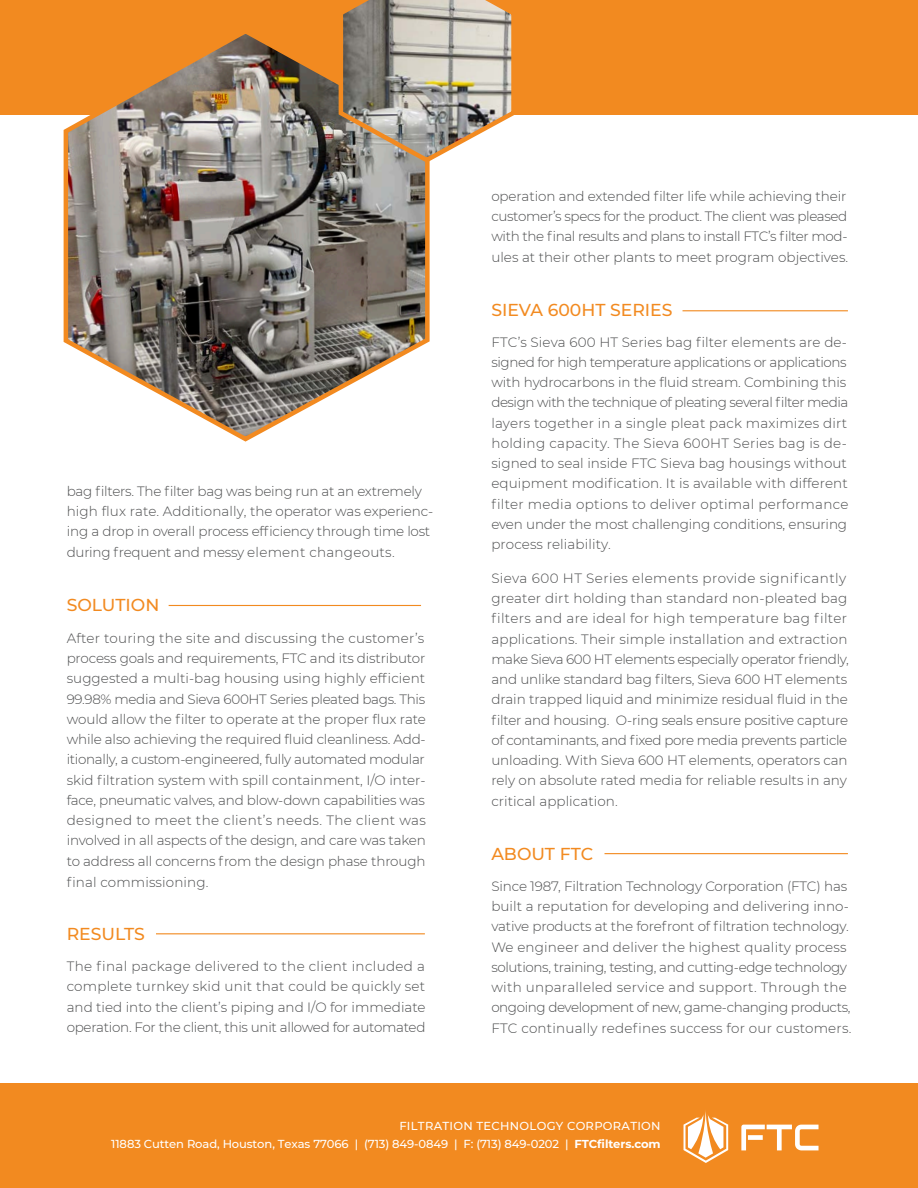
<style>
.page{position:relative;width:918px;height:1188px;background:#fff}
.page>*{position:absolute;margin:0;border:0;box-sizing:border-box;transform-origin:0 0}
.t1{font:500 17.25px "Montserrat";color:#f28a20}
.t2{font:300 13.5px/20.2px "Montserrat";letter-spacing:-.01em;color:#4b4c4d}
.t3{font:300 13.5px/20.2px "Montserrat";letter-spacing:-.03em;color:#4b4c4d}
.t4{font:300 13.5px "Montserrat";letter-spacing:.025em;color:#4b4c4d}
.t5{font:500 11.55px/17.7px "Montserrat";letter-spacing:-.01em;color:#fff;text-align:right}
.s1{font-weight:700}
</style>
<div class="page">
<div style="left:0;top:1083px;width:918px;height:105px;background:#f28a20"></div>
<svg style="left:741px;top:1125px;width:78px;height:25px"></svg>
<svg style="left:684px;top:1111px;width:44px;height:52px"></svg>
<hr style="left:169px;top:605px;width:252px;height:1px;background:#f28a20">
<hr style="left:156px;top:933px;width:269px;height:1px;background:#f28a20">
<div style="left:0;top:0;width:918px;height:115px;background:#f28a20"></div>
<svg style="left:63px;top:34px;width:367px;height:408px"></svg>
<svg style="left:336px;top:0;width:178px;height:165px;background:#b1a799"></svg>
<hr style="left:683px;top:310px;width:165px;height:1px;background:#f28a20">
<hr style="left:605px;top:853px;width:243px;height:1px;background:#f28a20">
<p class="t2" style="left:67px;top:481px;width:368px">bag filters. The filter bag was being run at an extremely high flux rate. Additionally, the operator was experienc&shy;ing a drop in overall process efficiency through time lost during frequent and messy element changeouts.</p>
<p class="t1" style="left:67px;top:592px;width:94px">SOLUTION</p>
<p class="t2" style="left:67px;top:627px;width:361px">After touring the site and discussing the customer’s process goals and requirements, FTC and its distributor suggested a multi-bag housing using highly efficient 99.98% media and Sieva 600HT Series pleated bags. This would allow the filter to operate at the proper flux rate while also achieving the required fluid cleanliness. Add-</p>
<p class="t2" style="left:67px;top:749px;width:361px;text-align:justify">itionally, a custom-engineered, fully automated modular skid filtration system with spill containment, I/O inter&shy;face, pneumatic valves, and blow-down capabilities was designed to meet the client’s needs. The client was involved in all aspects of the design, and care was taken</p>
<p class="t2" style="left:67px;top:850px;width:360px;line-height:21px">to address all concerns from the design phase through final commissioning.</p>
<p class="t1" style="left:67px;top:922px;width:80px">RESULTS</p>
<p class="t4" style="left:67px;top:957px;width:360px">The final package delivered to the client included a</p>
<p class="t2" style="left:67px;top:976px;width:360px;text-align:justify">complete turnkey skid unit that could be quickly set and tied into the client’s piping and I/O for immediate operation. For the client, this unit allowed for automated</p>
<p class="t2" style="left:491px;top:185px;width:357px">operation and extended filter life while achieving their</p>
<p class="t3" style="left:491px;top:205px;width:358px">customer’s specs for the product. The client was pleased with the final results and plans to install FTC’s filter mod-</p>
<p class="t2" style="left:491px;top:247px;width:358px">ules at their other plants to meet program objectives.</p>
<p class="t1" style="left:491px;top:298px;width:183px">SIEVA 600HT SERIES</p>
<p class="t2" style="left:491px;top:331px;width:359px">FTC’s Sieva 600 HT Series bag filter elements are de&shy;signed for high temperature applications or applications with hydrocarbons in the fluid stream. Combining this design with the technique of pleating several filter media layers together in a single pleat pack maximizes dirt</p>
<p class="t2" style="left:491px;top:433px;width:359px;text-align:justify">holding capacity. The Sieva 600HT Series bag is de&shy;signed to seal inside FTC Sieva bag housings without equipment modification. It is available with different filter media options to deliver optimal performance even under the most challenging conditions, ensuring process reliability.</p>
<p class="t2" style="left:491px;top:568px;width:359px">Sieva 600 HT Series elements provide significantly greater dirt holding than standard non-pleated bag filters and are ideal for high temperature bag filter applications. Their simple installation and extraction make Sieva 600 HT elements especially operator friendly, and unlike standard bag filters, Sieva 600 HT elements drain trapped liquid and minimize residual fluid in the filter and housing. O-ring seals ensure positive capture</p>
<p class="t2" style="left:491px;top:729px;width:358px;text-align:justify">of contaminants, and fixed pore media prevents particle unloading. With Sieva 600 HT elements, operators can rely on absolute rated media for reliable results in any critical application.</p>
<p class="t1" style="left:491px;top:842px;width:103px">ABOUT FTC</p>
<p class="t2" style="left:491px;top:876px;width:359px">Since 1987, Filtration Technology Corporation (FTC) has built a reputation for developing and delivering inno-</p>
<p class="t2" style="left:491px;top:916px;width:359px">vative products at the forefront of filtration technology.<br>We engineer and deliver the highest quality process solutions, training, testing, and cutting-edge technology with unparalleled service and support. Through the</p>
<p class="t2" style="left:491px;top:997px;width:362px">ongoing development of new, game-changing products,<br>FTC continually redefines success for our customers.</p>
<p class="t5" style="left:111px;top:1117px;width:551px">FILTRATION TECHNOLOGY CORPORATION<br>11883 Cutten Road, Houston, Texas 77066 | (713) 849-0849 | F: (713) 849-0202 | <span class="s1">FTCfilters.com</span></p>
</div>
